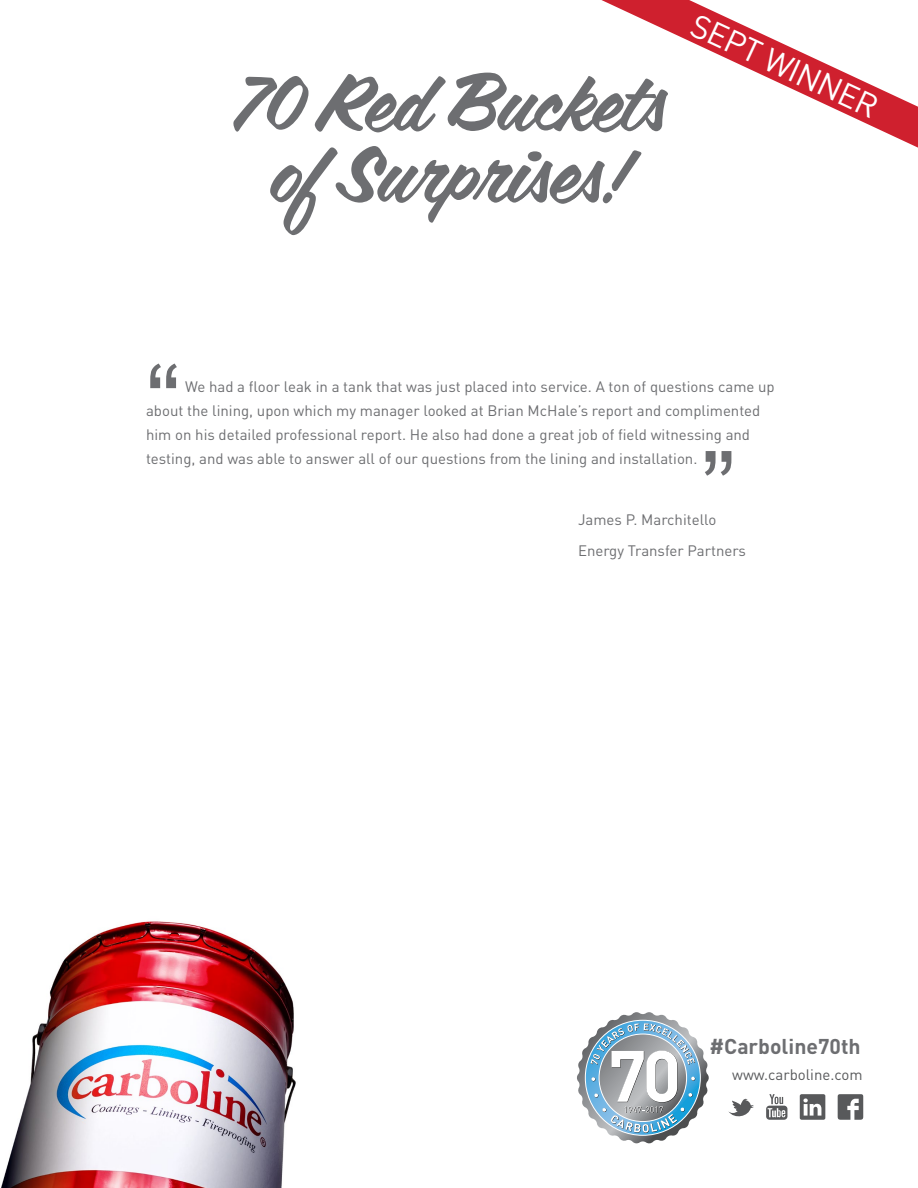
<style>
.page{position:relative;width:918px;height:1188px;background:#fff}
.page>*{position:absolute;margin:0;border:0;box-sizing:border-box;transform-origin:0 0}
.t1{font:105px "Arial";color:#6d6e71}
.t2{font:78.75px/71.4px "Coffee Service";color:#6d6e71;text-align:center}
.t3{font:32.25px "DIN Pro";color:#fff}
.t4{font:700 21.15px "DIN Pro";color:#6d6e71}
.t5{font:15px/24px "DIN Pro";color:#6d6e71}
.t6{font:15px "DIN Pro";color:#58595b}
</style>
<div class="page">
<svg style="left:577px;top:1012px;width:132px;height:132px"></svg>
<img style="left:1px;top:921px;width:295px;height:267px">
<svg style="left:601px;top:0;width:317px;height:148px"></svg>
<svg style="left:838px;top:1094px;width:25px;height:26px"></svg>
<svg style="left:800px;top:1094px;width:25px;height:26px"></svg>
<svg style="left:728px;top:1099px;width:26px;height:18px"></svg>
<svg style="left:766px;top:1094px;width:21px;height:26px"></svg>
<h2 class="t2" style="left:232px;top:71px;width:435px">70 Red Buckets of Surprises!</h2>
<h3 class="t3" style="left:704px;top:0;width:204px;rotate:25deg">SEPT WINNER</h3>
<h1 class="t1" style="left:146px;top:334px;width:36px">“</h1>
<p class="t5" style="left:146px;top:373px;width:630px;text-indent:39px">We had a floor leak in a tank that was just placed into service. A ton of questions came up about the lining, upon which my manager looked at Brian McHale’s report and complimented him on his detailed professional report. He also had done a great job of field witnessing and testing, and was able to answer all of our questions from the lining and installation.</p>
<h1 class="t1" style="left:701px;top:421px;width:36px">”</h1>
<p class="t5" style="left:578px;top:507px;width:140px">James P. Marchitello</p>
<p class="t5" style="left:578px;top:537px;width:170px">Energy Transfer Partners</p>
<h3 class="t4" style="left:710px;top:1028px;width:153px">#Carboline70th</h3>
<p class="t6" style="left:732px;top:1063px;width:132px">www.carboline.com</p>
</div>
